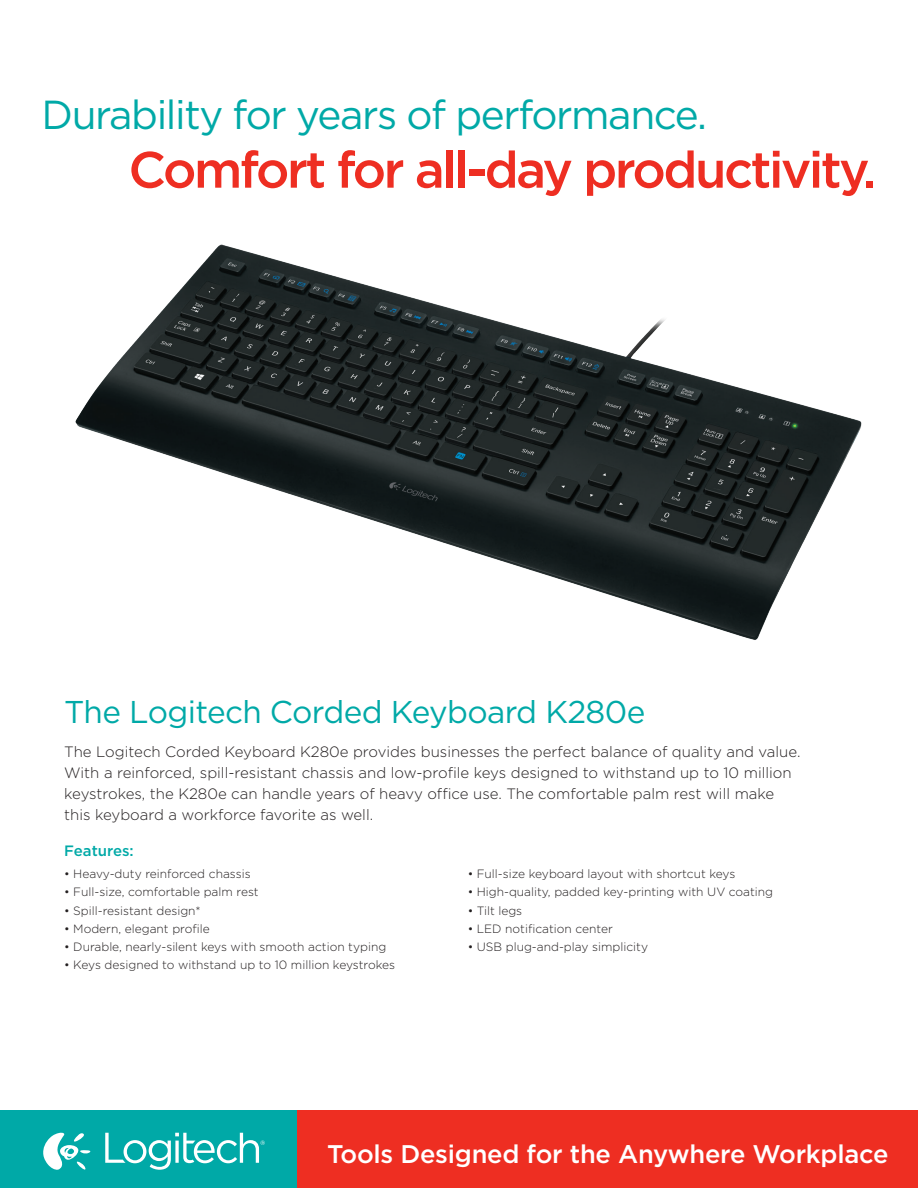
<style>
.page{position:relative;width:918px;height:1188px;background:#fff}
.page>*{position:absolute;margin:0;border:0;box-sizing:border-box;transform-origin:0 0}
.t1{font:500 51px "Gotham";letter-spacing:-.05em;color:#ee2e22}
.t2{font:40.5px "Gotham";letter-spacing:-.035em;color:#00a9a7}
.t3{font:31.5px "Gotham";letter-spacing:-.02em;color:#00a9a7}
.t4{font:500 25.5px "Gotham";letter-spacing:-.01em;color:#fff}
.t5{font:300 15px/21px "Gotham";color:#231f20}
.t6{font:500 15px "Gotham";color:#00a9a7}
.t7{font:300 12px "Gotham";color:#231f20}
</style>
<div class="page">
<img style="left:75px;top:244px;width:787px;height:396px">
<div style="left:0;top:1111px;width:824px;height:77px;background:#00a9a7"></div>
<div style="left:298px;top:1111px;width:620px;height:77px;background:#ee2e22"></div>
<svg style="left:105px;top:1133px;width:160px;height:37px"></svg>
<svg style="left:43px;top:1133px;width:48px;height:37px"></svg>
<p class="t2" style="left:41px;top:93px;width:667px">Durability for years of performance.</p>
<p class="t1" style="left:128px;top:141px;width:749px">Comfort for all-day productivity.</p>
<p class="t3" style="left:64px;top:694px;width:583px">The Logitech Corded Keyboard K280e</p>
<p class="t5" style="left:64px;top:741px;width:738px">The Logitech Corded Keyboard K280e provides businesses the perfect balance of quality and value.<br>With a reinforced, spill-resistant chassis and low-profile keys designed to withstand up to 10 million keystrokes, the K280e can handle years of heavy office use. The comfortable palm rest will make this keyboard a workforce favorite as well.</p>
<p class="t6" style="left:64px;top:843px;width:71px">Features:</p>
<p class="t7" style="left:64px;top:867px;width:188px">• Heavy-duty reinforced chassis</p>
<p class="t7" style="left:64px;top:886px;width:196px">• Full-size, comfortable palm rest</p>
<p class="t7" style="left:64px;top:904px;width:138px">• Spill-resistant design*</p>
<p class="t7" style="left:64px;top:922px;width:147px">• Modern, elegant profile</p>
<p class="t7" style="left:64px;top:940px;width:324px">• Durable, nearly-silent keys with smooth action typing</p>
<p class="t7" style="left:64px;top:959px;width:332px">• Keys designed to withstand up to 10 million keystrokes</p>
<p class="t7" style="left:468px;top:867px;width:269px">• Full-size keyboard layout with shortcut keys</p>
<p class="t7" style="left:468px;top:886px;width:307px">• High-quality, padded key-printing with UV coating</p>
<p class="t7" style="left:468px;top:904px;width:56px">• Tilt legs</p>
<p class="t7" style="left:468px;top:922px;width:147px">• LED notification center</p>
<p class="t7" style="left:468px;top:940px;width:182px">• USB plug-and-play simplicity</p>
<p class="t4" style="left:327px;top:1139px;width:563px">Tools Designed for the Anywhere Workplace</p>
</div>
